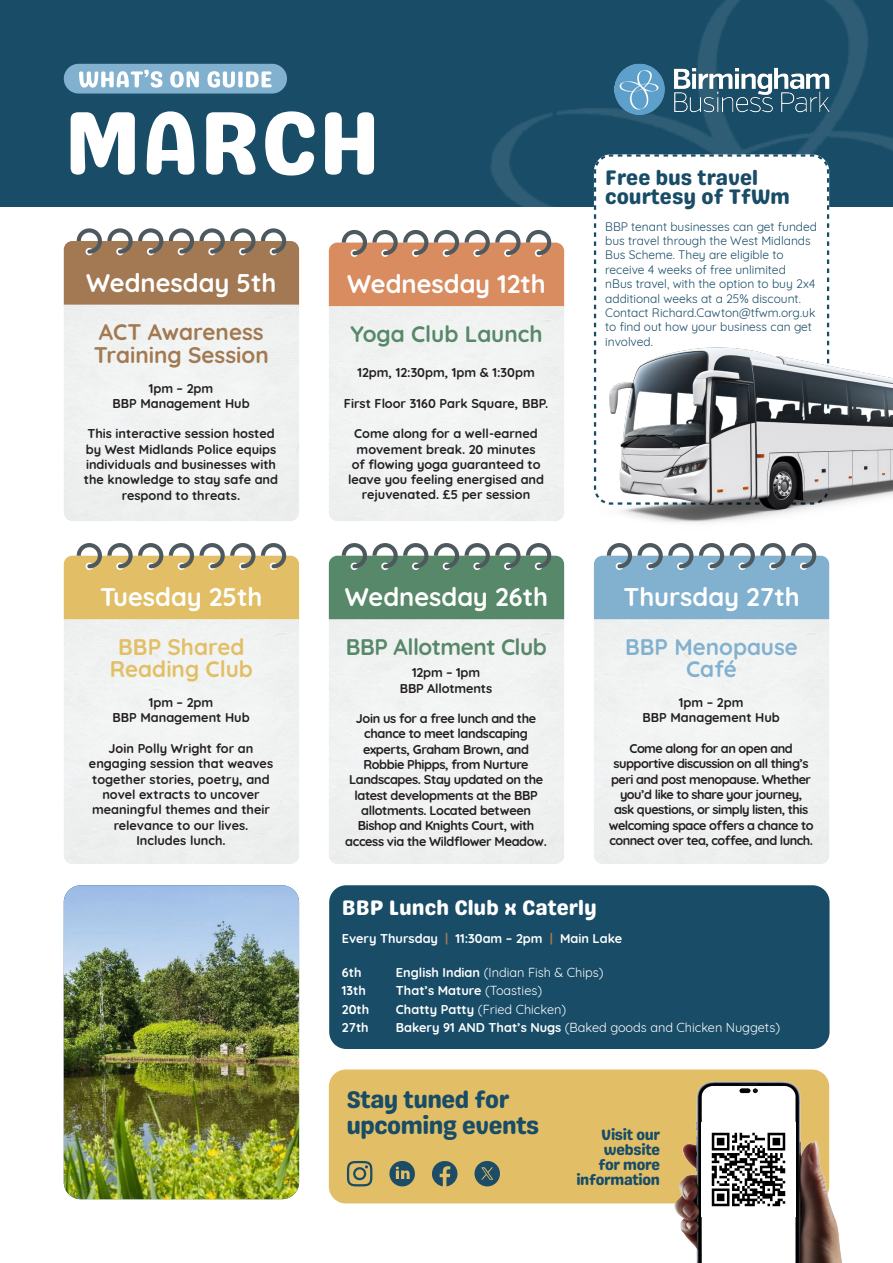
<style>
.page{position:relative;width:893px;height:1263px;background:#fff}
.page>*{position:absolute;margin:0;border:0;box-sizing:border-box;transform-origin:0 0}
.t1{font:90px "Genty Sans";color:#fff}
.t2{font:700 25.5px "Quicksand";color:#fff}
.t3{font:24px "Genty Sans";letter-spacing:-.02em;color:#184c67}
.t4{font:700 22.5px/22.5px "Quicksand";color:#a27952}
.t5{font:700 22.5px "Quicksand";color:#e2bf66}
.t6{font:700 22.5px "Quicksand";letter-spacing:-.02em;color:#58886a}
.t7{font:700 22.5px/22.5px "Quicksand";color:#82b1cf;text-align:center}
.t8{font:700 22.5px "Quicksand";color:#58886a}
.t9{font:21px/19.5px "Genty Sans";color:#184c67}
.t10{font:21px "Genty Sans";color:#fff}
.t11{font:15px/15px "Genty Sans";letter-spacing:-.02em;color:#184c67}
.t12{font:700 12.75px/15.3px "Quicksand";letter-spacing:-.005em;color:#231f20;text-align:center}
.t13{font:700 12.75px/15.3px "Quicksand";letter-spacing:-.03em;color:#231f20;text-align:center}
.t14{font:700 12.75px/15.3px "Quicksand";letter-spacing:-.04em;color:#231f20;text-align:center}
.t15{font:12.75px "Quicksand";color:#fff}
.t16{font:700 12.75px "Quicksand";color:#fff}
.t17{font:12px/14.4px "Quicksand";color:#184c67}
.s1{color:#a27952}
.s2{font-weight:700}
.s3{font-weight:400}
</style>
<div class="page">
<div style="left:0;top:0;width:893px;height:206px;background:#184c67"></div>
<img style="left:490px;top:0;width:403px;height:206px">
<img style="left:614px;top:64px;width:215px;height:51px">
<div style="left:64px;top:64px;width:223px;height:30px;background:#82b1cf;border-radius:15px"></div>
<svg style="left:79px;top:70px;width:193px;height:18px"></svg>
<div style="left:329px;top:1069px;width:500px;height:134px;background:#e2bf66;border-radius:17px"></div>
<img style="left:674px;top:1080px;width:168px;height:183px">
<svg style="left:329px;top:229px;width:235px;height:77px;background:#d19774"></svg>
<svg style="left:64px;top:228px;width:235px;height:77px;background:#a68769"></svg>
<svg style="left:64px;top:543px;width:235px;height:76px;background:#d9be78"></svg>
<svg style="left:329px;top:543px;width:235px;height:76px;background:#6b927b"></svg>
<svg style="left:594px;top:546px;width:235px;height:73px;background:#8ab2cb"></svg>
<svg style="left:593px;top:153px;width:237px;height:166px"></svg>
<img style="left:593px;top:322px;width:300px;height:224px">
<div style="left:329px;top:885px;width:500px;height:164px;background:#184c67;border-radius:17px"></div>
<img style="left:64px;top:885px;width:235px;height:314px">
<img style="left:702px;top:1123px;width:93px;height:93px">
<svg style="left:347px;top:1161px;width:25px;height:25px"></svg>
<svg style="left:389px;top:1161px;width:26px;height:25px"></svg>
<svg style="left:432px;top:1161px;width:25px;height:25px"></svg>
<svg style="left:474px;top:1161px;width:26px;height:25px"></svg>
<p class="t1" style="left:64px;top:94px;width:319px">MARCH</p>
<p class="t2" style="left:86px;top:262px;width:192px">Wednesday 5th</p>
<p class="t4" style="left:94px;top:319px;width:176px">ACT Awareness<br>Training Session</p>
<p class="t12" style="left:149px;top:379px;width:66px">1pm – 2pm</p>
<p class="t12" style="left:112px;top:394px;width:139px">BBP Management Hub</p>
<p class="t12" style="left:84px;top:425px;width:196px">This interactive session hosted by West Midlands Police equips individuals and businesses with the knowledge to stay safe and respond to threats.</p>
<p class="t2" style="left:100px;top:576px;width:164px">Tuesday 25th</p>
<p class="t5" style="left:118px;top:628px;width:128px">BBP Shared</p>
<p class="t5" style="left:110px;top:651px;width:145px">Reading Club</p>
<p class="t12" style="left:149px;top:694px;width:66px">1pm – 2pm</p>
<p class="t12" style="left:112px;top:709px;width:139px">BBP Management Hub</p>
<p class="t12" style="left:89px;top:740px;width:186px">Join Polly Wright for an engaging session that weaves together stories, poetry, and novel extracts to uncover meaningful themes and their relevance to our lives.</p>
<p class="t12" style="left:136px;top:832px;width:91px">Includes lunch.</p>
<p class="t2" style="left:347px;top:263px;width:200px">Wednesday 12th</p>
<p class="t8" style="left:350px;top:315px;width:194px">Yoga Club Launch</p>
<p class="t12" style="left:357px;top:364px;width:179px">12pm, 12:30pm, 1pm &amp; 1:30pm</p>
<p class="t12" style="left:344px;top:394px;width:206px">First Floor 3160 Park Square, BBP.</p>
<p class="t12" style="left:348px;top:425px;width:198px">Come along for a well-earned movement break. 20 minutes<br>of flowing yoga guaranteed to leave you feeling energised and rejuvenated. £5 per session</p>
<p class="t2" style="left:345px;top:576px;width:205px">Wednesday 26th</p>
<p class="t6" style="left:346px;top:628px;width:203px">BBP Allotment Club</p>
<p class="t12" style="left:412px;top:664px;width:70px">12pm – 1pm</p>
<p class="t12" style="left:400px;top:679px;width:94px">BBP Allotments</p>
<p class="t13" style="left:345px;top:710px;width:203px">Join us for a free lunch and the chance to meet landscaping experts, Graham Brown, and<br>Robbie Phipps, from Nurture<br>Landscapes. Stay updated on the latest developments at the BBP allotments. Located between<br>Bishop and Knights Court, with access via the Wildflower Meadow.</p>
<p class="t9" style="left:605px;top:168px;width:186px">Free bus travel courtesy of TfWm</p>
<p class="t17" style="left:605px;top:218px;width:213px">BBP tenant businesses can get funded bus travel through the West Midlands<br>Bus Scheme. They are eligible to receive 4 weeks of free unlimited<br>nBus travel, with the option to buy 2x4 additional weeks at a 25% discount.<br>Contact Richard.Cawton@tfwm.org.uk to find out how your business can get involved.</p>
<p class="t2" style="left:623px;top:576px;width:178px">Thursday 27th</p>
<p class="t7" style="left:625px;top:634px;width:174px">BBP Menopause<br>Café</p>
<p class="t12" style="left:679px;top:694px;width:66px">1pm – 2pm</p>
<p class="t12" style="left:642px;top:709px;width:139px">BBP Management Hub</p>
<p class="t14" style="left:609px;top:740px;width:206px">Come along for an open and supportive discussion on all thing’s peri and post menopause. Whether you’d like to share your journey, ask questions, or simply listen, this welcoming space offers a chance to connect over tea, coffee, and lunch.</p>
<p class="t10" style="left:342px;top:896px;width:256px">BBP Lunch Club x Caterly</p>
<p class="t16" style="left:342px;top:927px;width:282px">Every Thursday <span class="s1">|</span> 11:30am – 2pm <span class="s1">|</span> Main Lake</p>
<p class="t16" style="left:342px;top:962px;width:21px">6th</p>
<p class="t15" style="left:396px;top:962px;width:209px"><span class="s2">English Indian</span> (Indian Fish &amp; Chips)</p>
<p class="t16" style="left:342px;top:980px;width:25px">13th</p>
<p class="t16" style="left:396px;top:980px;width:148px">That’s Mature <span class="s3">(Toasties)</span></p>
<p class="t16" style="left:342px;top:999px;width:29px">20th</p>
<p class="t15" style="left:396px;top:999px;width:172px"><span class="s2">Chatty Patty</span> (Fried Chicken)</p>
<p class="t16" style="left:342px;top:1017px;width:28px">27th</p>
<p class="t15" style="left:396px;top:1018px;width:386px"><span class="s2">Bakery 91 AND That’s Nugs</span> (Baked goods and Chicken Nuggets)</p>
<p class="t3" style="left:347px;top:1086px;width:164px">Stay tuned for</p>
<p class="t3" style="left:347px;top:1112px;width:194px">upcoming events</p>
<p class="t11" style="left:601px;top:1128px;width:60px">Visit our website</p>
<p class="t11" style="left:576px;top:1158px;width:85px;text-align:right">for more information</p>
</div>
